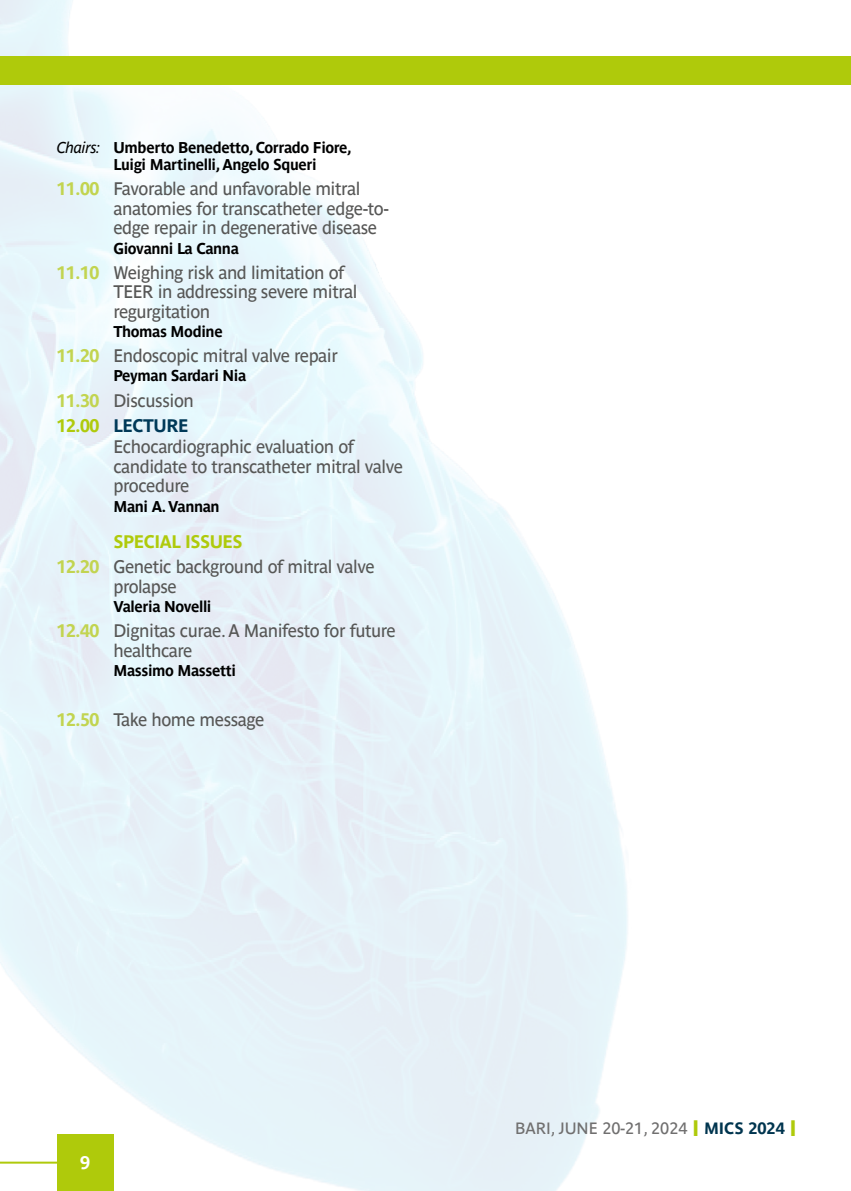
<style>
.page{position:relative;width:851px;height:1191px;background:#fff}
.page>*{position:absolute;margin:0;border:0;box-sizing:border-box;transform-origin:0 0}
.t1{font:18px/19.4px "Parisine Std";letter-spacing:-.025em;color:#575756}
.t2{font:700 18px "Parisine Std";color:#fff}
.t3{font:16.2px "Parisine Std";color:#706f6f}
.t4{font:700 15.6px/17.6px "Parisine Std";letter-spacing:-.025em;color:#000}
.s1{font-weight:400;font-style:italic}
.s2{font-weight:700;color:#c2d450}
.s3{font-weight:700;color:#afca0b}
.s4{font-weight:700;color:#003958}
.s5{font-weight:700;font-size:22.2px;color:#afca0b}
.s6{font-weight:700;color:#00354f}
</style>
<div class="page">
<img style="left:0;top:0;width:709px;height:1191px">
<div style="left:57px;top:1134px;width:56px;height:57px;background:#afca0b"></div>
<hr style="left:0;top:1161px;width:59px;height:2px;background:#afca0b">
<div style="left:0;top:57px;width:850px;height:28px;background:#afca0b"></div>
<p class="t4" style="left:113px;top:138px;width:239px;text-indent:-57px"><span class="s1">Chairs:</span> Umberto Benedetto, Corrado Fiore,<br>Luigi Martinelli, Angelo Squeri</p>
<p class="t1" style="left:113px;top:179px;width:277px;text-indent:-57px"><span class="s2">11.00</span> Favorable and unfavorable mitral anatomies for transcatheter edge-to&shy;edge repair in degenerative disease</p>
<p class="t4" style="left:113px;top:239px;width:127px">Giovanni La Canna</p>
<p class="t1" style="left:113px;top:263px;width:245px;text-indent:-57px"><span class="s2">11.10</span> Weighing risk and limitation of<br>TEER in addressing severe mitral regurgitation</p>
<p class="t4" style="left:113px;top:323px;width:111px">Thomas Modine</p>
<p class="t1" style="left:57px;top:346px;width:283px"><span class="s2">11.20</span> Endoscopic mitral valve repair</p>
<p class="t4" style="left:113px;top:367px;width:134px">Peyman Sardari Nia</p>
<p class="t1" style="left:57px;top:387px;width:139px;line-height:25.2px"><span class="s2">11.30</span> Discussion<br><span class="s3">12.00</span> <span class="s4">LECTURE</span></p>
<p class="t1" style="left:113px;top:437px;width:291px">Echocardiographic evaluation of candidate to transcatheter mitral valve procedure</p>
<p class="t4" style="left:113px;top:497px;width:108px">Mani A. Vannan</p>
<p class="t1" style="left:57px;top:529px;width:319px;line-height:25.2px;text-indent:57px"><span class="s3">SPECIAL ISSUES<br></span><span class="s2">12.20</span> Genetic background of mitral valve</p>
<p class="t1" style="left:113px;top:576px;width:65px">prolapse</p>
<p class="t4" style="left:113px;top:597px;width:100px">Valeria Novelli</p>
<p class="t1" style="left:113px;top:621px;width:284px;text-indent:-57px"><span class="s2">12.40</span> Dignitas curae. A Manifesto for future healthcare</p>
<p class="t4" style="left:113px;top:661px;width:124px">Massimo Massetti</p>
<p class="t1" style="left:57px;top:710px;width:209px"><span class="s2">12.50</span> Take home message</p>
<p class="t2" style="left:80px;top:1152px;width:12px">9</p>
<p class="t3" style="left:515px;top:1119px;width:283px">BARI, JUNE 20-21, 2024 <span class="s5">I</span> <span class="s6">MICS 2024</span> <span class="s5">I</span></p>
</div>
